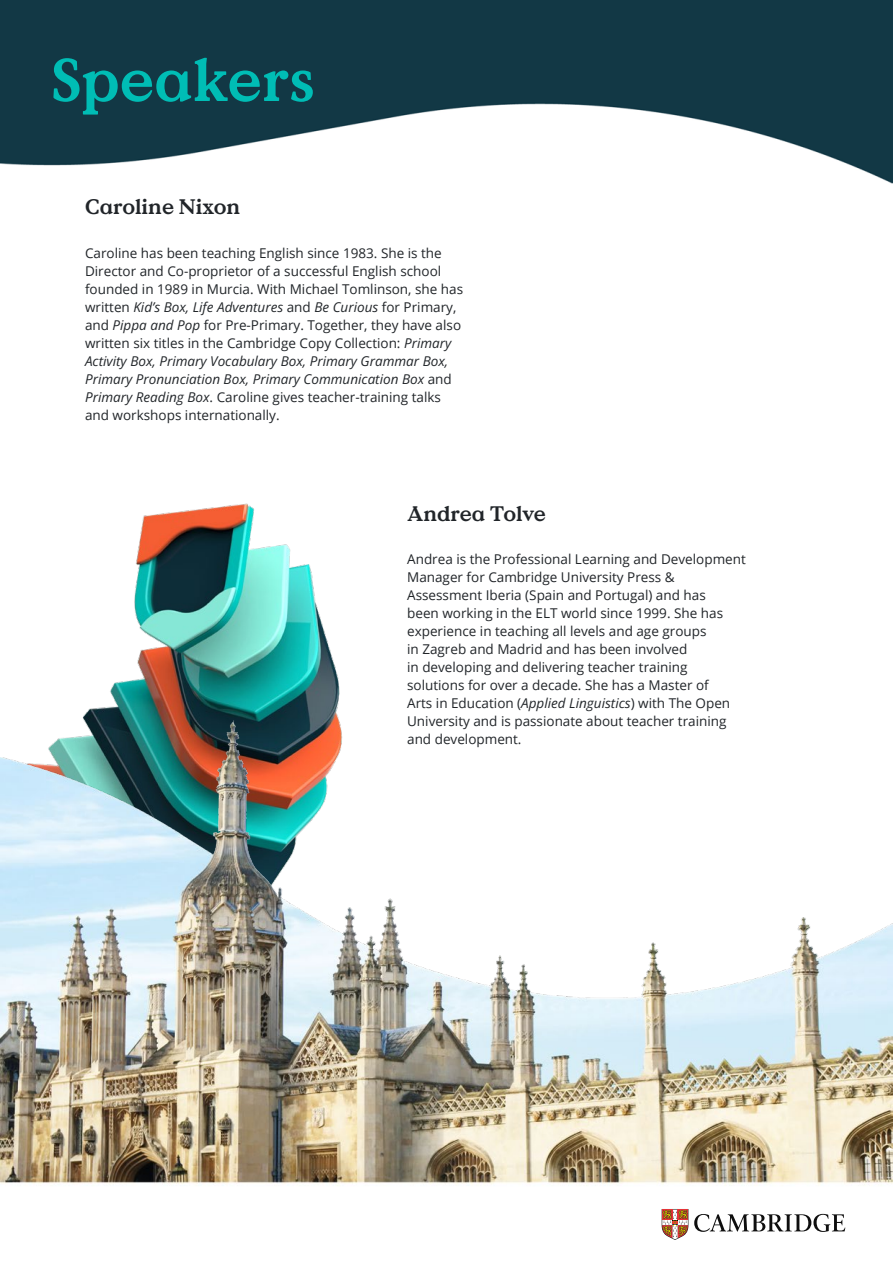
<style>
.page{position:relative;width:893px;height:1263px;background:#fff}
.page>*{position:absolute;margin:0;border:0;box-sizing:border-box;transform-origin:0 0}
.t1{font:700 60px "Value Serif Pro";color:#00bdb5}
.t2{font:700 21px "Value Serif Pro";color:#212529}
.t3{font:13.5px/18px "Open Sans";color:#212529}
.s1{font-style:italic}
</style>
<div class="page">
<img style="left:85px;top:503px;width:255px;height:211px">
<img style="left:0;top:714px;width:893px;height:515px">
<img style="left:0;top:0;width:893px;height:184px">
<svg style="left:694px;top:1214px;width:151px;height:18px"></svg>
<svg style="left:662px;top:1209px;width:26px;height:31px"></svg>
<h1 class="t1" style="left:51px;top:44px;width:265px">Speakers</h1>
<h2 class="t2" style="left:85px;top:194px;width:157px">Caroline Nixon</h2>
<p class="t3" style="left:85px;top:244px;width:380px">Caroline has been teaching English since 1983. She is the Director and Co-proprietor of a successful English school founded in 1989 in Murcia. With Michael Tomlinson, she has written <span class="s1">Kid’s Box, Life Adventures</span> and <span class="s1">Be Curious</span> for Primary, and <span class="s1">Pippa and Pop</span> for Pre-Primary. Together, they have also written six titles in the Cambridge Copy Collection: <span class="s1">Primary Activity Box, Primary Vocabulary Box, Primary Grammar Box, Primary Pronunciation Box, Primary Communication Box</span> and <span class="s1">Primary Reading Box</span>. Caroline gives teacher-training talks and workshops internationally.</p>
<h2 class="t2" style="left:407px;top:501px;width:140px">Andrea Tolve</h2>
<p class="t3" style="left:407px;top:550px;width:340px">Andrea is the Professional Learning and Development Manager for Cambridge University Press &amp; Assessment Iberia (Spain and Portugal) and has<br>been working in the ELT world since 1999. She has experience in teaching all levels and age groups<br>in Zagreb and Madrid and has been involved<br>in developing and delivering teacher training solutions for over a decade. She has a Master of<br>Arts in Education (<span class="s1">Applied Linguistics</span>) with The Open University and is passionate about teacher training and development.</p>
</div>
